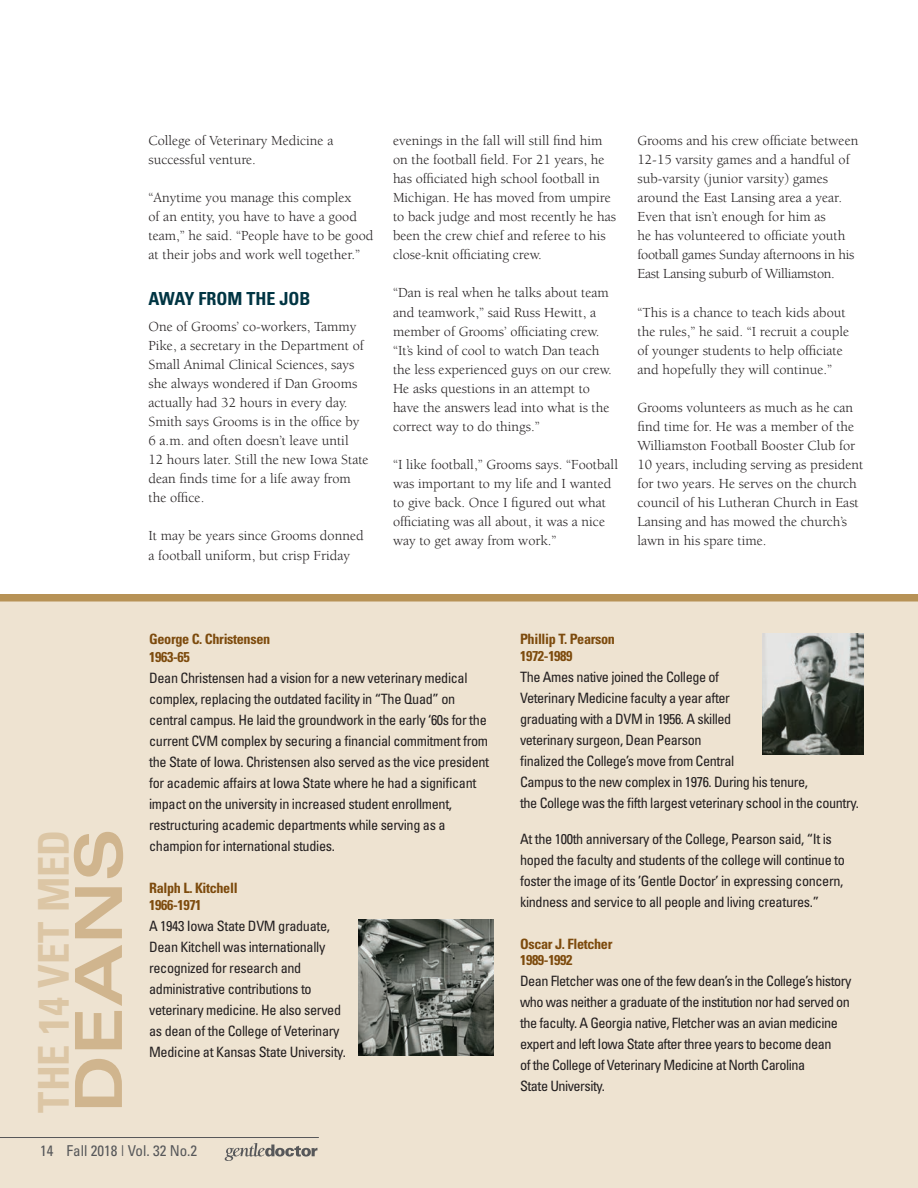
<style>
.page{position:relative;width:918px;height:1188px;background:#fff}
.page>*{position:absolute;margin:0;border:0;box-sizing:border-box;transform-origin:0 0}
.Body_Copy{font:700 expanded 64.95px "Univers";color:#d0b58e}
.Body_Copy-2{font:700 condensed 42.45px "Univers";color:#dcc6a5}
.Headings{font:700 condensed 18px "Univers";color:#003543}
.t1{font:condensed 15px "Univers";color:#57585a}
.Body_Copy-3{font:14.25px/19px "Berkeley Std";color:#231f20}
.News_Body_Copy{font:condensed 14.25px/21px "Univers";letter-spacing:-.025em;color:#231f20}
.Body_Copy-4{font:14.25px/19px "Berkeley Std";letter-spacing:-.02em;color:#231f20}
.News_Body_Copy-2{font:700 condensed 14.25px "Univers";letter-spacing:-.025em;color:#7d4b0d}
.s1{font-weight:700;color:#7d4b0d}
</style>
<div class="page">
<div style="left:0;top:594px;width:918px;height:594px;background:#eee3d1"></div>
<svg style="left:225px;top:1143px;width:92px;height:18px"></svg>
<hr style="left:0;top:1137px;width:319px;height:1px;background:#57585a">
<img style="left:763px;top:633px;width:101px;height:121px">
<img style="left:359px;top:920px;width:135px;height:136px">
<div style="left:0;top:594px;width:918px;height:8px;background:#b79256"></div>
<p class="Body_Copy-3" style="left:148px;top:131px;width:186px">College of Veterinary Medicine a successful venture.</p>
<p class="Body_Copy-3" style="left:148px;top:188px;width:227px">“Anytime you manage this complex<br>of an entity, you have to have a good team,” he said. “People have to be good at their jobs and work well together.”</p>
<p class="Headings" style="left:148px;top:288px;width:164px">AWAY FROM THE JOB</p>
<p class="Body_Copy-3" style="left:148px;top:317px;width:217px">One of Grooms’ co-workers, Tammy Pike, a secretary in the Department of Small Animal Clinical Sciences, says she always wondered if Dan Grooms actually had 32 hours in every day.</p>
<p class="Body_Copy-3" style="left:148px;top:412px;width:222px">Smith says Grooms is in the office by<br>6 a.m. and often doesn’t leave until<br>12 hours later. Still the new Iowa State dean finds time for a life away from the office.</p>
<p class="Body_Copy-3" style="left:148px;top:527px;width:217px">It may be years since Grooms donned a football uniform, but crisp Friday</p>
<p class="Body_Copy-3" style="left:393px;top:131px;width:225px">evenings in the fall will still find him on the football field. For 21 years, he has officiated high school football in Michigan. He has moved from umpire to back judge and most recently he has been the crew chief and referee to his close-knit officiating crew.</p>
<p class="Body_Copy-3" style="left:393px;top:284px;width:220px">“Dan is real when he talks about team and teamwork,” said Russ Hewitt, a member of Grooms’ officiating crew. “It’s kind of cool to watch Dan teach the less experienced guys on our crew.<br>He asks questions in an attempt to have the answers lead into what is the correct way to do things.”</p>
<p class="Body_Copy-3" style="left:393px;top:455px;width:227px">“I like football,” Grooms says. “Football was important to my life and I wanted to give back. Once I figured out what officiating was all about, it was a nice way to get away from work.”</p>
<p class="Body_Copy-3" style="left:638px;top:131px;width:222px">Grooms and his crew officiate between 12-15 varsity games and a handful of sub-varsity (junior varsity) games around the East Lansing area a year.</p>
<p class="Body_Copy-4" style="left:638px;top:208px;width:219px">Even that isn’t enough for him as<br>he has volunteered to officiate youth football games Sunday afternoons in his East Lansing suburb of Williamston.</p>
<p class="Body_Copy-3" style="left:638px;top:303px;width:213px">“This is a chance to teach kids about the rules,” he said. “I recruit a couple of younger students to help officiate and hopefully they will continue.”</p>
<p class="Body_Copy-3" style="left:638px;top:398px;width:227px">Grooms volunteers as much as he can find time for. He was a member of the Williamston Football Booster Club for 10 years, including serving as president for two years. He serves on the church council of his Lutheran Church in East Lansing and has mowed the church’s lawn in his spare time.</p>
<p class="Body_Copy-2" style="left:28px;top:1113px;width:284px;rotate:-90deg">THE 14 VET MED</p>
<p class="Body_Copy" style="left:62px;top:1113px;width:286px;rotate:-90deg">DEANS</p>
<p class="News_Body_Copy-2" style="left:149px;top:630px;width:123px">George C. Christensen</p>
<p class="News_Body_Copy" style="left:149px;top:646px;width:342px"><span class="s1">1963-65<br></span>Dean Christensen had a vision for a new veterinary medical complex, replacing the outdated facility in “The Quad” on central campus. He laid the groundwork in the early ‘60s for the current CVM complex by securing a financial commitment from the State of Iowa. Christensen also served as the vice president for academic affairs at Iowa State where he had a significant impact on the university in increased student enrollment, restructuring academic departments while serving as a champion for international studies.</p>
<p class="News_Body_Copy-2" style="left:149px;top:879px;width:90px">Ralph L. Kitchell</p>
<p class="News_Body_Copy-2" style="left:149px;top:896px;width:54px">1966-1971</p>
<p class="News_Body_Copy" style="left:149px;top:915px;width:198px">A 1943 Iowa State DVM graduate, Dean Kitchell was internationally recognized for research and administrative contributions to veterinary medicine. He also served as dean of the College of Veterinary Medicine at Kansas State University.</p>
<p class="News_Body_Copy-2" style="left:520px;top:630px;width:97px">Phillip T. Pearson</p>
<p class="News_Body_Copy-2" style="left:520px;top:647px;width:54px">1972-1989</p>
<p class="News_Body_Copy" style="left:520px;top:666px;width:340px">The Ames native joined the College of<br>Veterinary Medicine faculty a year after<br>graduating with a DVM in 1956. A skilled<br>veterinary surgeon, Dean Pearson<br>finalized the College’s move from Central<br>Campus to the new complex in 1976. During his tenure,<br>the College was the fifth largest veterinary school in the country.</p>
<p class="News_Body_Copy" style="left:520px;top:828px;width:326px">At the 100th anniversary of the College, Pearson said, “It is hoped the faculty and students of the college will continue to foster the image of its ’Gentle Doctor’ in expressing concern, kindness and service to all people and living creatures.”</p>
<p class="News_Body_Copy-2" style="left:520px;top:935px;width:94px">Oscar J. Fletcher</p>
<p class="News_Body_Copy-2" style="left:520px;top:951px;width:54px">1989-1992</p>
<p class="News_Body_Copy" style="left:520px;top:970px;width:333px">Dean Fletcher was one of the few dean’s in the College’s history who was neither a graduate of the institution nor had served on the faculty. A Georgia native, Fletcher was an avian medicine expert and left Iowa State after three years to become dean<br>of the College of Veterinary Medicine at North Carolina<br>State University.</p>
<p class="t1" style="left:40px;top:1142px;width:159px">14 Fall 2018 | Vol. 32 No.2</p>
</div>
